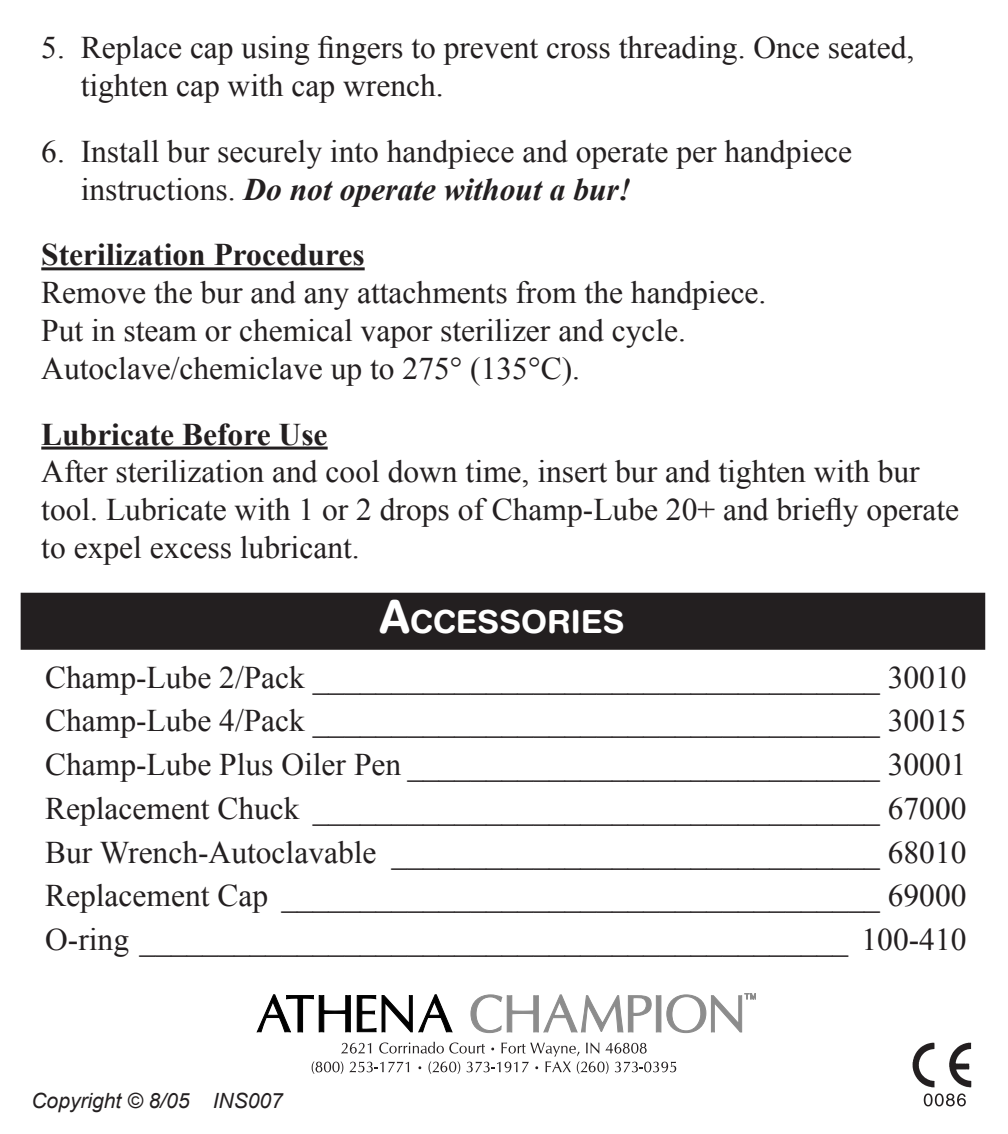
<style>
.page{position:relative;width:1008px;height:1134px;background:#fff}
.page>*{position:absolute;margin:0;border:0;box-sizing:border-box;transform-origin:0 0}
.t1{font:700 31.85px "Helvetica Rounded";color:#fff}
.t2{font:31.5px/37.8px "Times New Roman";color:#231f20}
.t3{font:700 31.5px "Times New Roman";color:#231f20}
.t4{font:italic 21px "Arial";color:#231f20}
.s1{font-weight:700;font-style:italic}
.s2{font-size:45.5px}
</style>
<div class="page">
<hr style="left:41px;top:267px;width:324px;height:3px;background:#231f20">
<hr style="left:41px;top:447px;width:287px;height:3px;background:#231f20">
<div style="left:22px;top:594px;width:962px;height:54px;background:#231f20"></div>
<div style="left:21px;top:593px;width:964px;height:57px;border:4px solid #231f20"></div>
<img style="left:912px;top:1042px;width:60px;height:65px">
<svg style="left:924px;top:1093px;width:9px;height:13px"></svg>
<svg style="left:935px;top:1093px;width:9px;height:13px"></svg>
<svg style="left:946px;top:1093px;width:20px;height:13px"></svg>
<svg style="left:257px;top:994px;width:94px;height:38px"></svg>
<svg style="left:357px;top:994px;width:96px;height:38px"></svg>
<svg style="left:470px;top:993px;width:286px;height:40px"></svg>
<svg style="left:312px;top:1042px;width:364px;height:31px"></svg>
<p class="t2" style="left:81px;top:28px;width:835px;text-indent:-39px">5. Replace cap using fingers to prevent cross threading. Once seated, tighten cap with cap wrench.</p>
<p class="t2" style="left:81px;top:132px;width:773px;text-indent:-39px">6. Install bur securely into handpiece and operate per handpiece instructions. <span class="s1">Do not operate without a bur!</span></p>
<p class="t3" style="left:41px;top:233px;width:325px">Sterilization Procedures</p>
<p class="t2" style="left:41px;top:273px;width:727px">Remove the bur and any attachments from the handpiece.<br>Put in steam or chemical vapor sterilizer and cycle.<br>Autoclave/chemiclave up to 275° (135°C).</p>
<p class="t3" style="left:41px;top:412px;width:288px">Lubricate Before Use</p>
<p class="t2" style="left:41px;top:453px;width:920px">After sterilization and cool down time, insert bur and tighten with bur tool. Lubricate with 1 or 2 drops of Champ-Lube 20+ and briefly operate to expel excess lubricant.</p>
<p class="t1" style="left:379px;top:603px;width:247px"><span class="s2">A</span>CCESSORIES</p>
<p class="t2" style="left:45px;top:658px;width:923px">Champ-Lube 2/Pack ____________________________________ 30010</p>
<p class="t2" style="left:45px;top:701px;width:923px">Champ-Lube 4/Pack ____________________________________ 30015</p>
<p class="t2" style="left:45px;top:745px;width:923px">Champ-Lube Plus Oiler Pen ______________________________ 30001</p>
<p class="t2" style="left:45px;top:789px;width:923px">Replacement Chuck ____________________________________ 67000</p>
<p class="t2" style="left:45px;top:833px;width:923px">Bur Wrench-Autoclavable _______________________________ 68010</p>
<p class="t2" style="left:45px;top:876px;width:923px">Replacement Cap ______________________________________ 69000</p>
<p class="t2" style="left:45px;top:920px;width:923px">O-ring _____________________________________________ 100-410</p>
<p class="t4" style="left:32px;top:1087px;width:253px">Copyright © 8/05 INS007</p>
</div>
